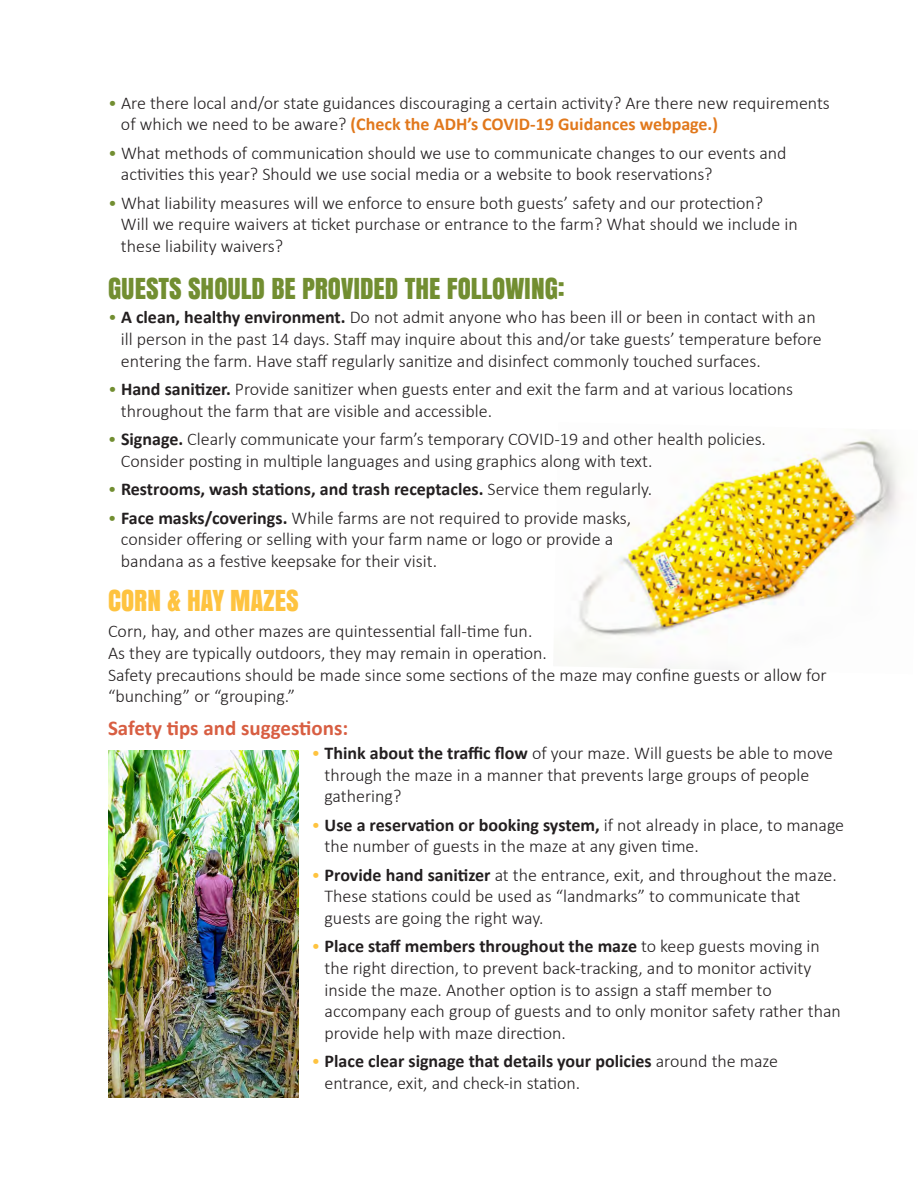
<style>
.page{position:relative;width:918px;height:1188px;background:#fff}
.page>*{position:absolute;margin:0;border:0;box-sizing:border-box;transform-origin:0 0}
.t1{font:27px "Anton";color:#728e31}
.t2{font:27px "Anton";color:#fec340}
.t3{font:700 21px "Calibri";color:#d85e42}
.t4{font:300 18px/21.6px "Calibri";color:#231f20}
.t5{font:700 18px "Calibri";color:#231f20}
.s1{color:#728e31}
.s2{font-weight:700;color:#e1781c}
.s3{font-weight:700}
.s4{font-weight:300;color:#728e31}
.s5{font-weight:300}
.s6{color:#fec340}
</style>
<div class="page">
<img style="left:574px;top:435px;width:325px;height:235px">
<img style="left:108px;top:751px;width:190px;height:346px">
<p class="t4" style="left:121px;top:91px;width:711px;text-indent:-13px"><span class="s1">•</span> Are there local and/or state guidances discouraging a certain activity? Are there new requirements of which we need to be aware? <span class="s2">(Check the ADH’s COVID-19 Guidances webpage.)</span></p>
<p class="t4" style="left:121px;top:141px;width:667px;text-indent:-13px"><span class="s1">•</span> What methods of communication should we use to communicate changes to our events and activities this year? Should we use social media or a website to book reservations?</p>
<p class="t4" style="left:121px;top:191px;width:678px;text-indent:-13px"><span class="s1">•</span> What liability measures will we enforce to ensure both guests’ safety and our protection?<br>Will we require waivers at ticket purchase or entrance to the farm? What should we include in these liability waivers?</p>
<h1 class="t1" style="left:108px;top:268px;width:458px">GUESTS SHOULD BE PROVIDED THE FOLLOWING:</h1>
<p class="t4" style="left:121px;top:306px;width:702px;text-indent:-13px"><span class="s1">•</span> <span class="s3">A clean, healthy environment.</span> Do not admit anyone who has been ill or been in contact with an ill person in the past 14 days. Staff may inquire about this and/or take guests’ temperature before entering the farm. Have staff regularly sanitize and disinfect commonly touched surfaces.</p>
<p class="t4" style="left:121px;top:377px;width:674px;text-indent:-13px"><span class="s1">•</span> <span class="s3">Hand sanitizer.</span> Provide sanitizer when guests enter and exit the farm and at various locations throughout the farm that are visible and accessible.</p>
<p class="t4" style="left:121px;top:428px;width:647px;text-indent:-13px"><span class="s1">•</span> <span class="s3">Signage.</span> Clearly communicate your farm’s temporary COVID-19 and other health policies.<br>Consider posting in multiple languages and using graphics along with text.</p>
<p class="t5" style="left:108px;top:478px;width:546px"><span class="s4">•</span> Restrooms, wash stations, and trash receptacles. <span class="s5">Service them regularly.</span></p>
<p class="t4" style="left:121px;top:506px;width:512px;text-indent:-13px"><span class="s1">•</span> <span class="s3">Face masks/coverings.</span> While farms are not required to provide masks, consider offering or selling with your farm name or logo or provide a bandana as a festive keepsake for their visit.</p>
<h1 class="t2" style="left:108px;top:580px;width:192px">CORN &amp; HAY MAZES</h1>
<p class="t4" style="left:108px;top:620px;width:720px">Corn, hay, and other mazes are quintessential fall-time fun.<br>As they are typically outdoors, they may remain in operation.<br>Safety precautions should be made since some sections of the maze may confine guests or allow for “bunching” or “grouping.”</p>
<h2 class="t3" style="left:108px;top:715px;width:242px">Safety tips and suggestions:</h2>
<p class="t4" style="left:325px;top:741px;width:510px;text-indent:-13px"><span class="s6">•</span> <span class="s3">Think about the traffic flow</span> of your maze. Will guests be able to move through the maze in a manner that prevents large groups of people gathering?</p>
<p class="t4" style="left:325px;top:813px;width:521px;text-indent:-13px"><span class="s6">•</span> <span class="s3">Use a reservation or booking system,</span> if not already in place, to manage the number of guests in the maze at any given time.</p>
<p class="t4" style="left:325px;top:863px;width:514px;text-indent:-13px"><span class="s6">•</span> <span class="s3">Provide hand sanitizer</span> at the entrance, exit, and throughout the maze.<br>These stations could be used as “landmarks” to communicate that guests are going the right way.</p>
<p class="t4" style="left:325px;top:935px;width:518px;text-indent:-13px"><span class="s6">•</span> <span class="s3">Place staff members throughout the maze</span> to keep guests moving in the right direction, to prevent back-tracking, and to monitor activity inside the maze. Another option is to assign a staff member to accompany each group of guests and to only monitor safety rather than provide help with maze direction.</p>
<p class="t4" style="left:325px;top:1050px;width:455px;text-indent:-13px"><span class="s6">•</span> <span class="s3">Place clear signage that details your policies</span> around the maze entrance, exit, and check-in station.</p>
</div>
